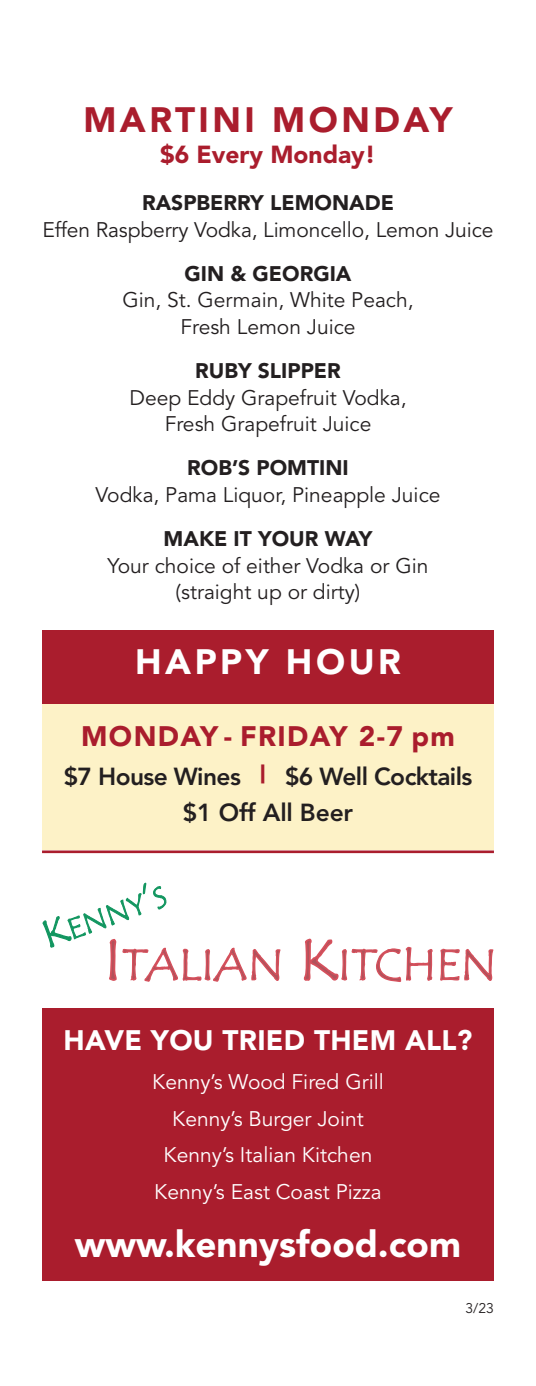
<style>
.page{position:relative;width:536px;height:1386px;background:#fff}
.page>*{position:absolute;margin:0;border:0;box-sizing:border-box;transform-origin:0 0}
.t1{font:900 36.75px "Avenir";color:#fff}
.t2{font:900 35px "Avenir";letter-spacing:.1em;color:#aa1d2d}
.t3{font:900 35px "Avenir";letter-spacing:.1em;color:#fff}
.t4{font:900 28px "Avenir";letter-spacing:.01em;color:#fff}
.t5{font:900 28px "Avenir";letter-spacing:.05em;color:#aa1d2d}
.t6{font:800 24.5px/35.9px "Avenir";letter-spacing:-.025em;color:#231f20;text-align:center}
.t7{font:900 24.5px "Avenir";color:#aa1d2d}
.t8{font:21px/26.2px "Avenir";color:#231f20;text-align:center}
.t9{font:21px/36.8px "Avenir";color:#fff;text-align:center}
.t10{font:900 21px "Avenir";color:#231f20}
.t11{font:14px "Avenir";color:#231f20}
.s1{font-weight:900;color:#aa1d2d}
</style>
<div class="page">
<div style="left:42px;top:1008px;width:452px;height:273px;background:#aa1d2d"></div>
<svg style="left:42px;top:882px;width:239px;height:100px"></svg>
<svg style="left:303px;top:938px;width:130px;height:44px"></svg>
<svg style="left:440px;top:948px;width:53px;height:33px"></svg>
<div style="left:42px;top:704px;width:452px;height:146px;background:#fdf2c7"></div>
<div style="left:42px;top:630px;width:452px;height:74px;background:#aa1d2d"></div>
<hr style="left:42px;top:850px;width:452px;height:3px;background:#aa1d2d">
<h2 class="t2" style="left:83px;top:98px;width:370px">MARTINI MONDAY</h2>
<p class="t7" style="left:160px;top:140px;width:217px">$6 Every Monday!</p>
<p class="t10" style="left:142px;top:190px;width:253px">RASPBERRY LEMONADE</p>
<p class="t8" style="left:43px;top:217px;width:452px">Effen Raspberry Vodka, Limoncello, Lemon Juice</p>
<p class="t10" style="left:184px;top:261px;width:168px">GIN &amp; GEORGIA</p>
<p class="t8" style="left:122px;top:288px;width:292px">Gin, St. Germain, White Peach,<br>Fresh Lemon Juice</p>
<p class="t10" style="left:195px;top:358px;width:147px">RUBY SLIPPER</p>
<p class="t8" style="left:129px;top:385px;width:278px">Deep Eddy Grapefruit Vodka,<br>Fresh Grapefruit Juice</p>
<p class="t10" style="left:187px;top:455px;width:163px">ROB’S POMTINI</p>
<p class="t8" style="left:95px;top:482px;width:346px">Vodka, Pama Liquor, Pineapple Juice</p>
<p class="t10" style="left:163px;top:526px;width:210px">MAKE IT YOUR WAY</p>
<p class="t8" style="left:108px;top:553px;width:322px">Your choice of either Vodka or Gin (straight up or dirty)</p>
<h2 class="t3" style="left:135px;top:641px;width:267px">HAPPY HOUR</h2>
<h3 class="t5" style="left:81px;top:719px;width:375px">MONDAY - FRIDAY 2-7 pm</h3>
<p class="t6" style="left:64px;top:759px;width:410px">$7 House Wines <span class="s1">|</span> $6 Well Cocktails $1 Off All Beer</p>
<h3 class="t4" style="left:63px;top:1024px;width:410px">HAVE YOU TRIED THEM ALL?</h3>
<p class="t9" style="left:152px;top:1064px;width:233px">Kenny’s Wood Fired Grill<br>Kenny’s Burger Joint<br>Kenny’s Italian Kitchen<br>Kenny’s East Coast Pizza</p>
<h1 class="t1" style="left:75px;top:1222px;width:387px">www.kennysfood.com</h1>
<p class="t11" style="left:465px;top:1300px;width:30px">3/23</p>
</div>
